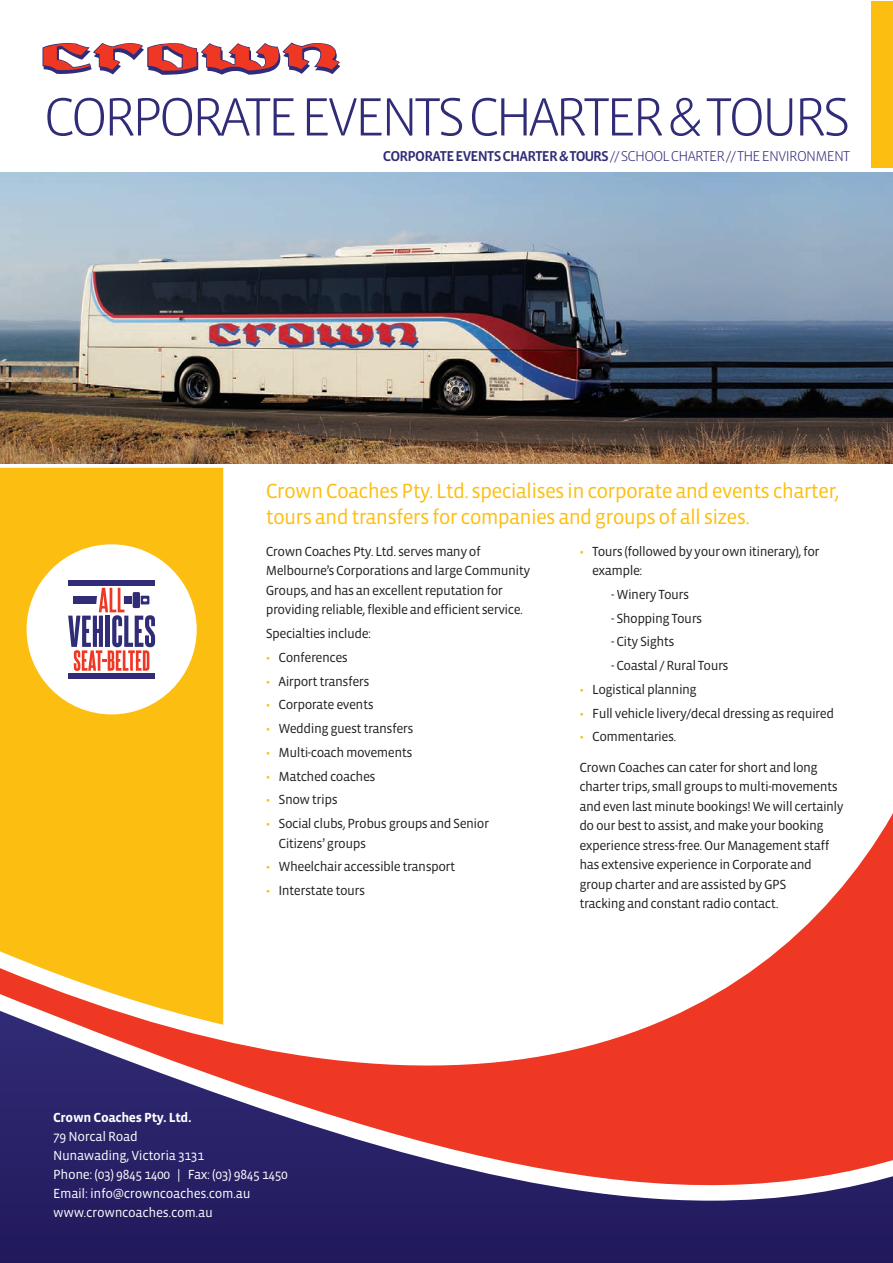
<style>
.page{position:relative;width:893px;height:1263px;background:#fff}
.page>*{position:absolute;margin:0;border:0;box-sizing:border-box;transform-origin:0 0}
.t1{font:300 55.2px "Vista Sans OT";letter-spacing:-.075em;color:#302c78}
.t2{font:21px/25.5px "Vista Sans OT";letter-spacing:-.04em;color:#fdbe12}
.t3{font:300 14.7px "Vista Sans OT";letter-spacing:-.05em;color:#302c78}
.t4{font:13.5px/19.5px "Vista Sans OT";letter-spacing:-.04em;color:#231f20}
.t5{font:13.5px/19.2px "Vista Sans OT";letter-spacing:-.025em;color:#fff}
.t6{font:700 13.5px "Vista Sans OT";letter-spacing:-.025em;color:#fff}
.s1{font-weight:500}
.s2{color:#fdbe12}
</style>
<div class="page">
<div style="left:872px;top:1px;width:20px;height:167px;background:#fdbe12"></div>
<div style="left:0;top:999px;width:892px;height:264px;background:#221b5e"></div>
<div style="left:0;top:468px;width:223px;height:260px;background:#fdbe12"></div>
<div style="left:0;top:728px;width:224px;height:10px;background:#fdbe12"></div>
<svg style="left:0;top:738px;width:892px;height:463px"></svg>
<svg style="left:43px;top:43px;width:297px;height:32px"></svg>
<div style="left:27px;top:544px;width:170px;height:170px;background:#fff;border-radius:50%"></div>
<div style="left:68px;top:580px;width:87px;height:6px;background:#302c78"></div>
<div style="left:68px;top:673px;width:87px;height:6px;background:#302c78"></div>
<svg style="left:68px;top:588px;width:87px;height:83px"></svg>
<img style="left:0;top:172px;width:892px;height:291px">
<h1 class="t1" style="left:44px;top:89px;width:808px">CORPORATE EVENTS CHARTER &amp; TOURS</h1>
<p class="t3" style="left:383px;top:149px;width:469px"><span class="s1">CORPORATE EVENTS CHARTER &amp; TOURS</span>// SCHOOL CHARTER // THE ENVIRONMENT</p>
<h2 class="t2" style="left:266px;top:479px;width:575px">Crown Coaches Pty. Ltd. specialises in corporate and events charter, tours and transfers for companies and groups of all sizes.</h2>
<p class="t4" style="left:266px;top:542px;width:266px">Crown Coaches Pty. Ltd. serves many of Melbourne’s Corporations and large Community Groups, and has an excellent reputation for providing reliable, flexible and efficient service.</p>
<p class="t4" style="left:266px;top:624px;width:107px">Specialties include:</p>
<p class="t4" style="left:266px;top:648px;width:84px"><span class="s2">•</span> Conferences</p>
<p class="t4" style="left:266px;top:671px;width:105px"><span class="s2">•</span> Airport transfers</p>
<p class="t4" style="left:266px;top:695px;width:109px"><span class="s2">•</span> Corporate events</p>
<p class="t4" style="left:266px;top:719px;width:149px"><span class="s2">•</span> Wedding guest transfers</p>
<p class="t4" style="left:266px;top:743px;width:148px"><span class="s2">•</span> Multi-coach movements</p>
<p class="t4" style="left:266px;top:766px;width:111px"><span class="s2">•</span> Matched coaches</p>
<p class="t4" style="left:266px;top:790px;width:73px"><span class="s2">•</span> Snow trips</p>
<p class="t4" style="left:279px;top:814px;width:212px;text-indent:-13px"><span class="s2">•</span> Social clubs, Probus groups and Senior<br>Citizens’ groups</p>
<p class="t4" style="left:266px;top:857px;width:191px"><span class="s2">•</span> Wheelchair accessible transport</p>
<p class="t4" style="left:266px;top:881px;width:101px"><span class="s2">•</span> Interstate tours</p>
<p class="t4" style="left:592px;top:542px;width:229px;text-indent:-13px"><span class="s2">•</span> Tours (followed by your own itinerary), for example:</p>
<p class="t4" style="left:611px;top:585px;width:79px">- Winery Tours</p>
<p class="t4" style="left:611px;top:609px;width:93px">- Shopping Tours</p>
<p class="t4" style="left:611px;top:632px;width:65px">- City Sights</p>
<p class="t4" style="left:611px;top:656px;width:119px">- Coastal / Rural Tours</p>
<p class="t4" style="left:579px;top:680px;width:119px"><span class="s2">•</span> Logistical planning</p>
<p class="t4" style="left:579px;top:704px;width:256px"><span class="s2">•</span> Full vehicle livery/decal dressing as required</p>
<p class="t4" style="left:579px;top:727px;width:99px"><span class="s2">•</span> Commentaries.</p>
<p class="t4" style="left:579px;top:757px;width:266px">Crown Coaches can cater for short and long charter trips, small groups to multi-movements and even last minute bookings! We will certainly do our best to assist, and make your booking experience stress-free. Our Management staff has extensive experience in Corporate and group charter and are assisted by GPS<br>tracking and constant radio contact.</p>
<p class="t6" style="left:53px;top:1110px;width:140px">Crown Coaches Pty. Ltd.</p>
<p class="t5" style="left:53px;top:1127px;width:236px">79 Norcal Road<br>Nunawading, Victoria 3131<br>Phone: (03) 9845 1400 | Fax: (03) 9845 1450<br>Email: info@crowncoaches.com.au www.crowncoaches.com.au</p>
</div>
